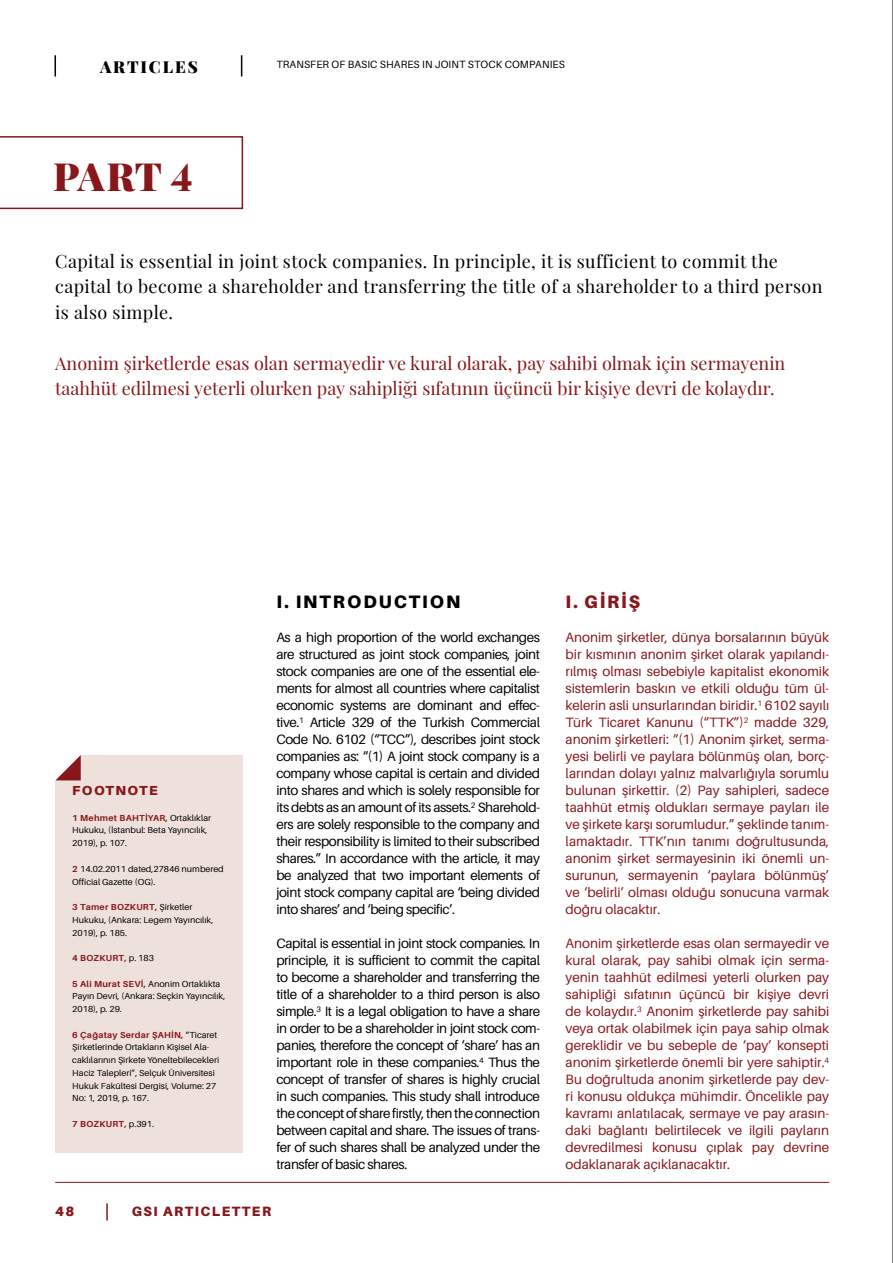
<style>
.page{position:relative;width:893px;height:1263px;background:#fff}
.page>*{position:absolute;margin:0;border:0;box-sizing:border-box;transform-origin:0 0}
.t1{font:900 39px "Playfair Display";color:#87171a}
.t2{font:18px/25.5px "Playfair Display";letter-spacing:.02em;color:#000}
.t3{font:18px/25.5px "Playfair Display";color:#87171a}
.t4{font:900 18px "Aileron";letter-spacing:.11em;color:#000}
.t5{font:900 18px "Aileron";letter-spacing:.1em;color:#87171a}
.t6{font:900 16.5px "Playfair Display";letter-spacing:.12em;color:#000}
.t7{font:13.5px/17px "Aileron";letter-spacing:-.03em;color:#000;text-align:justify}
.t8{font:13.5px/17px "Aileron";color:#87171a;text-align:justify}
.t9{font:900 13.5px "Aileron";letter-spacing:.11em;color:#87171a}
.t10{font:900 13.05px "Aileron";letter-spacing:.1em;color:#87171a}
.t11{font:10.5px "Aileron";letter-spacing:.01em;color:#000}
.t12{font:8.7px/12.8px "Aileron";color:#000}
.t13{font:700 8.7px "Aileron";letter-spacing:.03em;color:#87171a}
.s1{font-weight:700;color:#87171a}
.s2{font-weight:400;color:#000}
</style>
<div class="page">
<svg style="left:0;top:136px;width:243px;height:73px"></svg>
<hr style="left:55px;top:1182px;width:774px;height:1px;background:#87171a">
<svg style="left:106px;top:1203px;width:2px;height:17px"></svg>
<svg style="left:55px;top:55px;width:1px;height:22px"></svg>
<svg style="left:241px;top:55px;width:1px;height:22px"></svg>
<hr style="left:892px;top:0;width:1px;height:1263px;background:#000">
<div style="left:55px;top:755px;width:187px;height:397px;background:#eee1db"></div>
<svg style="left:55px;top:755px;width:26px;height:25px"></svg>
<p class="t6" style="left:100px;top:54px;width:99px">ARTICLES</p>
<h1 class="t1" style="left:53px;top:146px;width:141px">PART 4</h1>
<p class="t11" style="left:276px;top:59px;width:290px">TRANSFER OF BASIC SHARES IN JOINT STOCK COMPANIES</p>
<h2 class="t2" style="left:55px;top:247px;width:769px">Capital is essential in joint stock companies. In principle, it is sufficient to commit the capital to become a shareholder and transferring the title of a shareholder to a third person is also simple.</h2>
<h2 class="t3" style="left:55px;top:349px;width:732px">Anonim şirketlerde esas olan sermayedir ve kural olarak, pay sahibi olmak için sermayenin taahhüt edilmesi yeterli olurken pay sahipliği sıfatının üçüncü bir kişiye devri de kolaydır.</h2>
<p class="t10" style="left:72px;top:783px;width:87px">FOOTNOTE</p>
<p class="t12" style="left:72px;top:811px;width:140px"><span class="s1">1 Mehmet BAHTİYAR,</span> Ortaklıklar<br>Hukuku, (İstanbul: Beta Yayıncılık,<br>2019), p. 107.</p>
<p class="t12" style="left:72px;top:862px;width:153px"><span class="s1">2</span> 14.02.2011 dated,27846 numbered<br>Official Gazette (OG).</p>
<p class="t12" style="left:72px;top:901px;width:142px"><span class="s1">3 Tamer BOZKURT,</span> Şirketler<br>Hukuku, (Ankara: Legem Yayıncılık,<br>2019), p. 185.</p>
<p class="t13" style="left:72px;top:953px;width:83px">4 BOZKURT, <span class="s2">p. 183</span></p>
<p class="t12" style="left:72px;top:977px;width:155px"><span class="s1">5 Ali Murat SEVİ,</span> Anonim Ortaklıkta<br>Payın Devri, (Ankara: Seçkin Yayıncılık,<br>2018), p. 29.</p>
<p class="t12" style="left:72px;top:1028px;width:148px"><span class="s1">6 Çağatay Serdar ŞAHİN,</span> “Ticaret Şirketlerinde Ortakların Kişisel Ala&shy;caklılarının Şirkete Yöneltebilecekleri Haciz Talepleri”, Selçuk Üniversitesi Hukuk Fakültesi Dergisi, Volume: 27<br>No: 1, 2019, p. 167.</p>
<p class="t13" style="left:72px;top:1119px;width:83px">7 BOZKURT, <span class="s2">p.391.</span></p>
<h2 class="t4" style="left:276px;top:591px;width:185px">I. INTRODUCTION</h2>
<p class="t7" style="left:276px;top:629px;width:265px">As a high proportion of the world exchanges are structured as joint stock companies, joint stock companies are one of the essential ele&shy;ments for almost all countries where capitalist economic systems are dominant and effec&shy;tive.<sup>1</sup> Article 329 of the Turkish Commercial Code No. 6102 (“TCC”), describes joint stock companies as: “(1) A joint stock company is a company whose capital is certain and divided into shares and which is solely responsible for its debts as an amount of its assets.<sup>2</sup> Sharehold&shy;ers are solely responsible to the company and their responsibility is limited to their subscribed shares.” In accordance with the article, it may be analyzed that two important elements of joint stock company capital are ‘being divided into shares’ and ‘being specific’.</p>
<p class="t7" style="left:276px;top:935px;width:265px">Capital is essential in joint stock companies. In principle, it is sufficient to commit the capital to become a shareholder and transferring the title of a shareholder to a third person is also simple.<sup>3</sup> It is a legal obligation to have a share in order to be a shareholder in joint stock com&shy;panies, therefore the concept of ‘share’ has an important role in these companies.<sup>4</sup> Thus the concept of transfer of shares is highly crucial in such companies. This study shall introduce the concept of share firstly, then the connection between capital and share. The issues of trans&shy;fer of such shares shall be analyzed under the transfer of basic shares.</p>
<p class="t9" style="left:55px;top:1203px;width:21px">48</p>
<p class="t9" style="left:132px;top:1203px;width:141px">GSI ARTICLETTER</p>
<h2 class="t5" style="left:566px;top:591px;width:76px">I. GİRİŞ</h2>
<p class="t8" style="left:566px;top:629px;width:265px">Anonim şirketler, dünya borsalarının büyük bir kısmının anonim şirket olarak yapılandı&shy;rılmış olması sebebiyle kapitalist ekonomik sistemlerin baskın ve etkili olduğu tüm ül&shy;kelerin asli unsurlarından biridir.<sup>1</sup> 6102 sayılı Türk Ticaret Kanunu (“TTK”)<sup>2</sup> madde 329, anonim şirketleri: “(1) Anonim şirket, serma&shy;yesi belirli ve paylara bölünmüş olan, borç&shy;larından dolayı yalnız malvarlığıyla sorumlu bulunan şirkettir. (2) Pay sahipleri, sadece taahhüt etmiş oldukları sermaye payları ile ve şirkete karşı sorumludur.” şeklinde tanım&shy;lamaktadır. TTK’nın tanımı doğrultusunda, anonim şirket sermayesinin iki önemli un&shy;surunun, sermayenin ‘paylara bölünmüş’ ve ‘belirli’ olması olduğu sonucuna varmak doğru olacaktır.</p>
<p class="t8" style="left:566px;top:935px;width:265px">Anonim şirketlerde esas olan sermayedir ve kural olarak, pay sahibi olmak için serma&shy;yenin taahhüt edilmesi yeterli olurken pay sahipliği sıfatının üçüncü bir kişiye devri de kolaydır.<sup>3</sup> Anonim şirketlerde pay sahibi veya ortak olabilmek için paya sahip olmak gereklidir ve bu sebeple de ‘pay’ konsepti anonim şirketlerde önemli bir yere sahiptir.<sup>4<br></sup>Bu doğrultuda anonim şirketlerde pay dev&shy;ri konusu oldukça mühimdir. Öncelikle pay kavramı anlatılacak, sermaye ve pay arasın&shy;daki bağlantı belirtilecek ve ilgili payların devredilmesi konusu çıplak pay devrine odaklanarak açıklanacaktır.</p>
</div>
